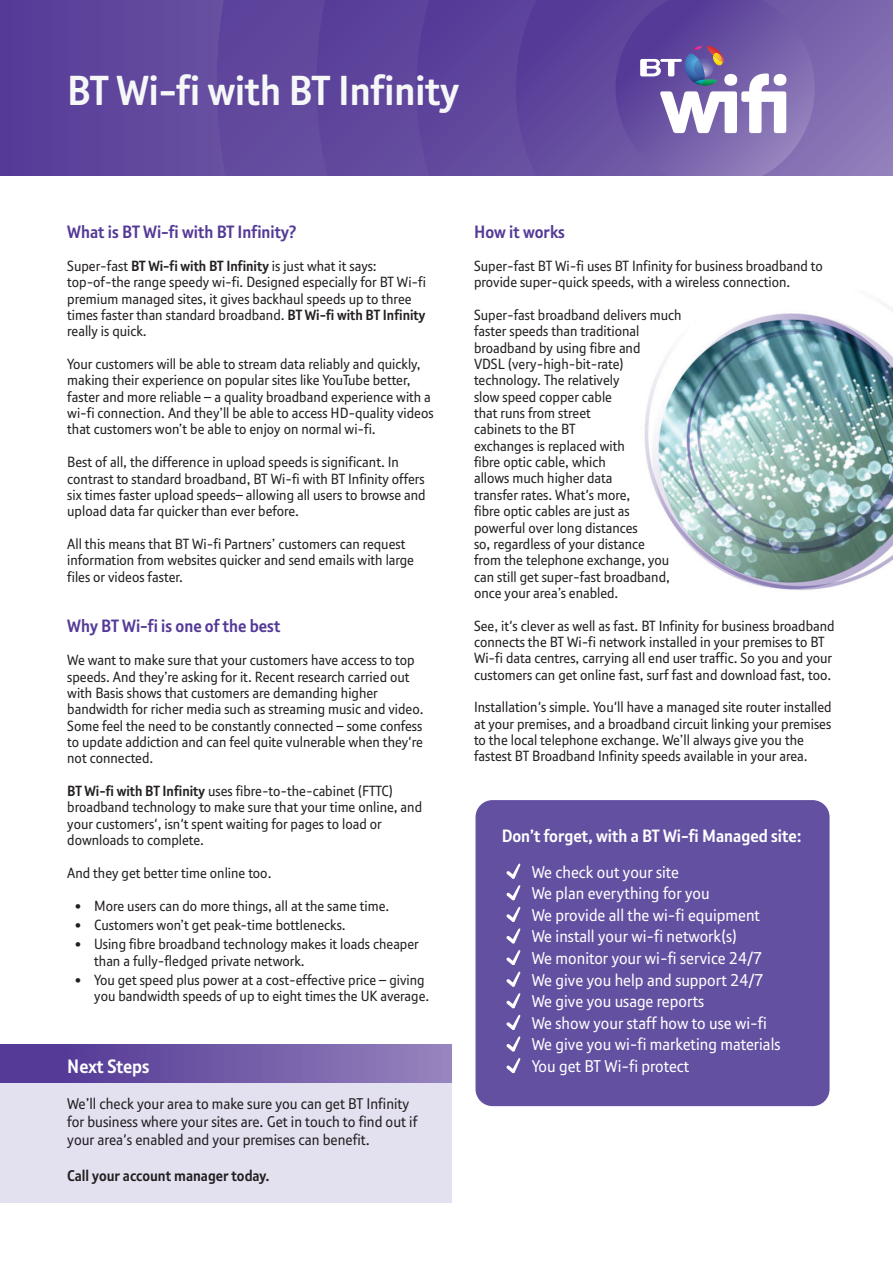
<style>
.page{position:relative;width:893px;height:1263px;background:#fff}
.page>*{position:absolute;margin:0;border:0;box-sizing:border-box;transform-origin:0 0}
.t1{font:700 40.5px "New BT";color:#f6f8f8}
.t2{font:700 18.75px "New BT";color:#fff}
.t3{font:700 17.25px "New BT";color:#543a97}
.t4{font:700 17.25px "New BT";color:#fff}
.t5{font:16.5px/21.6px "New BT";color:#fff}
.t6{font:15px/18px "New BT";color:#231f20}
.t7{font:700 15px "New BT";color:#231f20}
.t8{font:14.25px/16.4px "New BT";color:#231f20}
.s1{font-weight:700}
</style>
<div class="page">
<div style="left:0;top:1049px;width:451px;height:154px;background:#e3e0ef"></div>
<div style="left:0;top:1044px;width:451px;height:38px;background:linear-gradient(to right,#4d3292,#9583bc)"></div>
<img style="left:644px;top:303px;width:249px;height:287px">
<div style="left:0;top:0;width:893px;height:176px;background:#5f469c"></div>
<svg style="left:424px;top:148px;width:92px;height:27px"></svg>
<svg style="left:516px;top:0;width:377px;height:175px"></svg>
<svg style="left:615px;top:0;width:200px;height:175px"></svg>
<div style="left:475px;top:800px;width:355px;height:306px;background:#6350a1;border-radius:17px"></div>
<svg style="left:506px;top:863px;width:14px;height:16px"></svg>
<svg style="left:506px;top:885px;width:14px;height:15px"></svg>
<svg style="left:506px;top:906px;width:14px;height:16px"></svg>
<svg style="left:506px;top:928px;width:14px;height:16px"></svg>
<svg style="left:506px;top:950px;width:14px;height:15px"></svg>
<svg style="left:506px;top:971px;width:14px;height:16px"></svg>
<svg style="left:506px;top:993px;width:14px;height:15px"></svg>
<svg style="left:506px;top:1014px;width:14px;height:16px"></svg>
<svg style="left:506px;top:1036px;width:14px;height:16px"></svg>
<svg style="left:506px;top:1058px;width:14px;height:15px"></svg>
<h1 class="t1" style="left:67px;top:74px;width:393px">BT Wi-fi with BT Infinity</h1>
<p class="t3" style="left:67px;top:225px;width:231px">What is BT Wi-fi with BT Infinity?</p>
<p class="t8" style="left:67px;top:259px;width:360px">Super-fast <span class="s1">BT Wi-fi with BT Infinity</span> is just what it says: top-of-the range speedy wi-fi. Designed especially for BT Wi-fi premium managed sites, it gives backhaul speeds up to three times faster than standard broadband. <span class="s1">BT Wi-fi with BT Infinity </span>really is quick.</p>
<p class="t8" style="left:67px;top:357px;width:368px">Your customers will be able to stream data reliably and quickly, making their experience on popular sites like YouTube better, faster and more reliable – a quality broadband experience with a wi-fi connection. And they’ll be able to access HD-quality videos that customers won’t be able to enjoy on normal wi-fi.</p>
<p class="t8" style="left:67px;top:455px;width:360px">Best of all, the difference in upload speeds is significant. In contrast to standard broadband, BT Wi-fi with BT Infinity offers six times faster upload speeds– allowing all users to browse and upload data far quicker than ever before.</p>
<p class="t8" style="left:67px;top:537px;width:348px">All this means that BT Wi-fi Partners’ customers can request information from websites quicker and send emails with large files or videos faster.</p>
<p class="t3" style="left:67px;top:619px;width:215px">Why BT Wi-fi is one of the best</p>
<p class="t8" style="left:67px;top:653px;width:358px">We want to make sure that your customers have access to top speeds. And they’re asking for it. Recent research carried out with Basis shows that customers are demanding higher bandwidth for richer media such as streaming music and video.<br>Some feel the need to be constantly connected – some confess to update addiction and can feel quite vulnerable when they're not connected.</p>
<p class="t8" style="left:67px;top:784px;width:356px"><span class="s1">BT Wi-fi with BT Infinity</span> uses fibre-to-the-cabinet (FTTC) broadband technology to make sure that your time online, and your customers', isn't spent waiting for pages to load or downloads to complete.</p>
<p class="t8" style="left:67px;top:866px;width:206px">And they get better time online too.</p>
<p class="t8" style="left:75px;top:898px;width:316px">• More users can do more things, all at the same time.</p>
<p class="t8" style="left:75px;top:918px;width:272px">• Customers won’t get peak-time bottlenecks.</p>
<p class="t8" style="left:94px;top:937px;width:326px;text-indent:-19px">• Using fibre broadband technology makes it loads cheaper than a fully-fledged private network.</p>
<p class="t8" style="left:94px;top:973px;width:337px;text-indent:-19px">• You get speed plus power at a cost-effective price – giving you bandwidth speeds of up to eight times the UK average.</p>
<h2 class="t2" style="left:67px;top:1058px;width:84px">Next Steps</h2>
<p class="t6" style="left:67px;top:1095px;width:352px">We’ll check your area to make sure you can get BT Infinity for business where your sites are. Get in touch to find out if your area's enabled and your premises can benefit.</p>
<p class="t7" style="left:67px;top:1169px;width:204px">Call your account manager today.</p>
<p class="t3" style="left:474px;top:225px;width:93px">How it works</p>
<p class="t8" style="left:474px;top:259px;width:350px">Super-fast BT Wi-fi uses BT Infinity for business broadband to provide super-quick speeds, with a wireless connection.</p>
<p class="t8" style="left:474px;top:308px;width:209px">Super-fast broadband delivers much faster speeds than traditional broadband by using fibre and<br>VDSL (very-high-bit-rate) technology. The relatively<br>slow speed copper cable<br>that runs from street<br>cabinets to the BT<br>exchanges is replaced with<br>fibre optic cable, which<br>allows much higher data<br>transfer rates. What's more,<br>fibre optic cables are just as powerful over long distances<br>so, regardless of your distance<br>from the telephone exchange, you can still get super-fast broadband, once your area’s enabled.</p>
<p class="t8" style="left:474px;top:618px;width:362px">See, it's clever as well as fast. BT Infinity for business broadband connects the BT Wi-fi network installed in your premises to BT Wi-fi data centres, carrying all end user traffic. So you and your customers can get online fast, surf fast and download fast, too.</p>
<p class="t8" style="left:474px;top:700px;width:359px">Installation's simple. You'll have a managed site router installed at your premises, and a broadband circuit linking your premises to the local telephone exchange. We’ll always give you the fastest BT Broadband Infinity speeds available in your area.</p>
<p class="t4" style="left:502px;top:829px;width:301px">Don’t forget, with a BT Wi-fi Managed site:</p>
<p class="t5" style="left:532px;top:862px;width:250px">We check out your site<br>We plan everything for you<br>We provide all the wi-fi equipment<br>We install your wi-fi network(s)<br>We monitor your wi-fi service 24/7<br>We give you help and support 24/7<br>We give you usage reports<br>We show your staff how to use wi-fi<br>We give you wi-fi marketing materials<br>You get BT Wi-fi protect</p>
</div>
